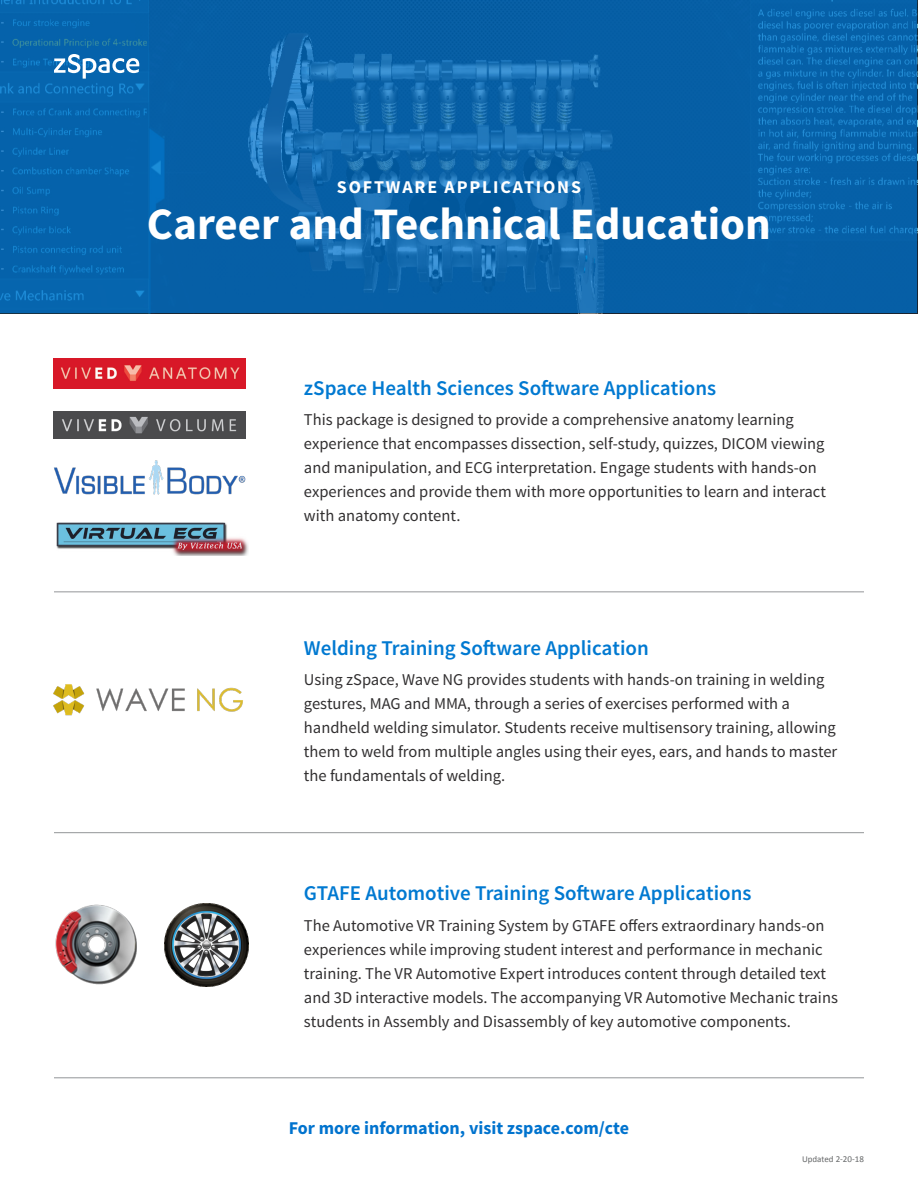
<style>
.page{position:relative;width:918px;height:1188px;background:#fff}
.page>*{position:absolute;margin:0;border:0;box-sizing:border-box;transform-origin:0 0}
.t1{font:700 45px "Source Sans Pro";color:#fff}
.t2{font:600 21px "Source Sans Pro";color:#0079d1}
.t3{font:700 18px "Source Sans Pro";color:#0073ce}
.t4{font:700 18px "Source Sans Pro";letter-spacing:.1em;color:#fff}
.t5{font:16.5px/24px "Source Sans Pro";color:#312f30}
.t6{font:9px "Calibri";color:#656768}
</style>
<div class="page">
<svg style="left:1px;top:1px;width:916px;height:312px;background:#0a63aa"></svg>
<svg style="left:54px;top:54px;width:85px;height:25px"></svg>
<img style="left:54px;top:359px;width:191px;height:29px">
<img style="left:54px;top:460px;width:191px;height:35px">
<img style="left:57px;top:522px;width:191px;height:33px">
<hr style="left:54px;top:591px;width:810px;height:1px;background:#939598">
<img style="left:53px;top:684px;width:190px;height:32px">
<hr style="left:54px;top:1077px;width:810px;height:1px;background:#939598">
<hr style="left:54px;top:832px;width:810px;height:1px;background:#939598">
<img style="left:54px;top:412px;width:191px;height:27px">
<img style="left:165px;top:903px;width:83px;height:83px">
<img style="left:55px;top:904px;width:82px;height:81px">
<p class="t4" style="left:337px;top:175px;width:246px">SOFTWARE APPLICATIONS</p>
<p class="t1" style="left:147px;top:195px;width:626px">Career and Technical Education</p>
<p class="t2" style="left:304px;top:374px;width:414px">zSpace Health Sciences Software Applications</p>
<p class="t5" style="left:304px;top:408px;width:524px">This package is designed to provide a comprehensive anatomy learning experience that encompasses dissection, self-study, quizzes, DICOM viewing and manipulation, and ECG interpretation. Engage students with hands-on experiences and provide them with more opportunities to learn and interact with anatomy content.</p>
<p class="t2" style="left:304px;top:634px;width:346px">Welding Training Software Application</p>
<p class="t5" style="left:304px;top:668px;width:535px">Using zSpace, Wave NG provides students with hands-on training in welding gestures, MAG and MMA, through a series of exercises performed with a handheld welding simulator. Students receive multisensory training, allowing them to weld from multiple angles using their eyes, ears, and hands to master the fundamentals of welding.</p>
<p class="t2" style="left:304px;top:880px;width:449px">GTAFE Automotive Training Software Applications</p>
<p class="t5" style="left:304px;top:913px;width:535px">The Automotive VR Training System by GTAFE offers extraordinary hands-on experiences while improving student interest and performance in mechanic training. The VR Automotive Expert introduces content through detailed text and 3D interactive models. The accompanying VR Automotive Mechanic trains students in Assembly and Disassembly of key automotive components.</p>
<p class="t3" style="left:289px;top:1116px;width:342px">For more information, visit zspace.com/cte</p>
<p class="t6" style="left:802px;top:1153px;width:63px">Updated 2-20-18</p>
</div>
